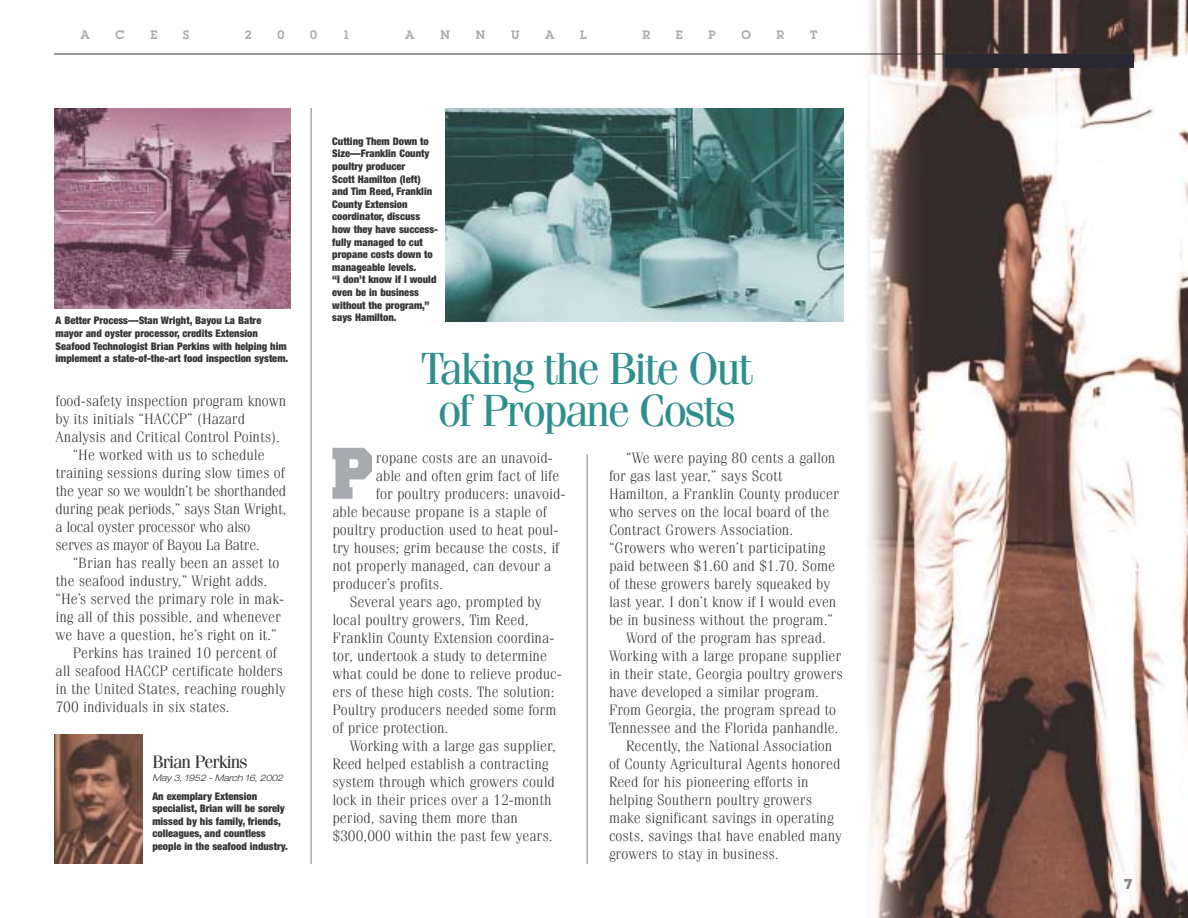
<style>
.page{position:relative;width:1188px;height:918px;background:#fff}
.page>*{position:absolute;margin:0;border:0;box-sizing:border-box;transform-origin:0 0}
.t1{font:61.2px "Collegiate Black FLF";color:#a7aaaf}
.t2{font:45px/42px "Fenice";letter-spacing:-.055em;color:#2e8f8d;text-align:center}
.t3{font:18px "Fenice";letter-spacing:-.055em;color:#373435}
.t4{font:300 15px "Fenice";color:#373435}
.t5{font:300 15px "Fenice";letter-spacing:-.02em;color:#373435}
.t6{font:300 15px "Fenice";letter-spacing:-.025em;color:#373435}
.t7{font:600 12px "Lubalin Graph";color:#a7aaaf}
.t8{font:12px "Collegiate Black FLF";color:#86868a}
.t9{font:900 condensed 10.5px/12.6px "Helvetica Neue";color:#373435}
.t10{font:italic 300 expanded 9px "Helvetica Neue";letter-spacing:-.02em;color:#373435}
</style>
<div class="page">
<img style="left:844px;top:0;width:344px;height:918px">
<hr style="left:54px;top:54px;width:1080px;height:1px;background:#373435">
<div style="left:945px;top:54px;width:189px;height:14px;background:#292731"></div>
<hr style="left:310px;top:108px;width:2px;height:756px;background:#a7aaaf">
<hr style="left:586px;top:454px;width:2px;height:410px;background:#a7aaaf">
<img style="left:54px;top:108px;width:236px;height:200px">
<img style="left:445px;top:108px;width:399px;height:213px">
<img style="left:54px;top:734px;width:89px;height:130px">
<p class="t7" style="left:80px;top:30px;width:11px">A</p>
<p class="t7" style="left:115px;top:30px;width:11px">C</p>
<p class="t7" style="left:150px;top:30px;width:8px">E</p>
<p class="t7" style="left:183px;top:30px;width:8px">S</p>
<p class="t7" style="left:245px;top:30px;width:8px">2</p>
<p class="t7" style="left:277px;top:30px;width:8px">0</p>
<p class="t7" style="left:310px;top:30px;width:8px">0</p>
<p class="t7" style="left:343px;top:30px;width:8px">1</p>
<p class="t7" style="left:405px;top:30px;width:11px">A</p>
<p class="t7" style="left:440px;top:30px;width:11px">N</p>
<p class="t7" style="left:476px;top:30px;width:11px">N</p>
<p class="t7" style="left:511px;top:30px;width:10px">U</p>
<p class="t7" style="left:545px;top:30px;width:11px">A</p>
<p class="t7" style="left:580px;top:30px;width:8px">L</p>
<p class="t7" style="left:642px;top:30px;width:9px">R</p>
<p class="t7" style="left:676px;top:30px;width:8px">E</p>
<p class="t7" style="left:709px;top:30px;width:9px">P</p>
<p class="t7" style="left:741px;top:30px;width:11px">O</p>
<p class="t7" style="left:777px;top:30px;width:9px">R</p>
<p class="t7" style="left:810px;top:30px;width:9px">T</p>
<p class="t9" style="left:56px;top:315px;width:234px">A Better Process—Stan Wright, Bayou La Batre mayor and oyster processor, credits Extension Seafood Technologist Brian Perkins with helping him implement a state-of-the-art food inspection system.</p>
<p class="t4" style="left:56px;top:396px;width:232px">food-safety inspection program known</p>
<p class="t4" style="left:56px;top:414px;width:191px">by its initials “HACCP” (Hazard</p>
<p class="t4" style="left:56px;top:432px;width:226px">Analysis and Critical Control Points).</p>
<p class="t4" style="left:73px;top:450px;width:193px">“He worked with us to schedule</p>
<p class="t4" style="left:56px;top:468px;width:231px">training sessions during slow times of</p>
<p class="t5" style="left:56px;top:486px;width:232px">the year so we wouldn’t be shorthanded</p>
<p class="t4" style="left:56px;top:504px;width:232px">during peak periods,” says Stan Wright,</p>
<p class="t4" style="left:56px;top:522px;width:196px">a local oyster processor who also</p>
<p class="t6" style="left:56px;top:540px;width:206px">serves as mayor of Bayou La Batre.</p>
<p class="t4" style="left:73px;top:558px;width:208px">“Brian has really been an asset to</p>
<p class="t4" style="left:56px;top:576px;width:214px">the seafood industry,” Wright adds.</p>
<p class="t4" style="left:56px;top:594px;width:230px">“He’s served the primary role in mak-</p>
<p class="t4" style="left:56px;top:612px;width:227px">ing all of this possible, and whenever</p>
<p class="t4" style="left:56px;top:630px;width:223px">we have a question, he’s right on it.”</p>
<p class="t4" style="left:73px;top:648px;width:206px">Perkins has trained 10 percent of</p>
<p class="t4" style="left:56px;top:666px;width:229px">all seafood HACCP certificate holders</p>
<p class="t4" style="left:56px;top:684px;width:232px">in the United States, reaching roughly</p>
<p class="t4" style="left:56px;top:702px;width:176px">700 individuals in six states.</p>
<p class="t3" style="left:152px;top:755px;width:97px">Brian Perkins</p>
<p class="t10" style="left:152px;top:775px;width:132px">May 3, 1952 - March 16, 2002</p>
<p class="t9" style="left:152px;top:790px;width:137px">An exemplary Extension specialist, Brian will be sorely missed by his family, friends, colleagues, and countless people in the seafood industry.</p>
<p class="t9" style="left:332px;top:136px;width:107px">Cutting Them Down to<br>Size—Franklin County poultry producer<br>Scott Hamilton (left) and Tim Reed, Franklin<br>County Extension coordinator, discuss how they have success&shy;fully managed to cut propane costs down to manageable levels.<br>“I don’t know if I would even be in business without the program,” says Hamilton.</p>
<h2 class="t2" style="left:421px;top:351px;width:333px">Taking the Bite Out of Propane Costs</h2>
<h1 class="t1" style="left:332px;top:448px;width:45px">P</h1>
<p class="t4" style="left:376px;top:452px;width:178px">ropane costs are an unavoid-</p>
<p class="t4" style="left:376px;top:470px;width:185px">able and often grim fact of life</p>
<p class="t4" style="left:376px;top:488px;width:191px">for poultry producers: unavoid-</p>
<p class="t4" style="left:332px;top:506px;width:216px">able because propane is a staple of</p>
<p class="t4" style="left:332px;top:524px;width:228px">poultry production used to heat poul-</p>
<p class="t4" style="left:332px;top:542px;width:228px">try houses; grim because the costs, if</p>
<p class="t4" style="left:332px;top:560px;width:221px">not properly managed, can devour a</p>
<p class="t4" style="left:332px;top:578px;width:112px">producer’s profits.</p>
<p class="t4" style="left:350px;top:596px;width:193px">Several years ago, prompted by</p>
<p class="t4" style="left:332px;top:614px;width:198px">local poultry growers, Tim Reed,</p>
<p class="t4" style="left:332px;top:632px;width:223px">Franklin County Extension coordina-</p>
<p class="t4" style="left:332px;top:650px;width:216px">tor, undertook a study to determine</p>
<p class="t4" style="left:332px;top:668px;width:231px">what could be done to relieve produc-</p>
<p class="t4" style="left:332px;top:686px;width:224px">ers of these high costs. The solution:</p>
<p class="t4" style="left:332px;top:704px;width:226px">Poultry producers needed some form</p>
<p class="t4" style="left:332px;top:722px;width:118px">of price protection.</p>
<p class="t4" style="left:350px;top:740px;width:208px">Working with a large gas supplier,</p>
<p class="t4" style="left:332px;top:758px;width:218px">Reed helped establish a contracting</p>
<p class="t4" style="left:332px;top:776px;width:224px">system through which growers could</p>
<p class="t4" style="left:332px;top:794px;width:221px">lock in their prices over a 12-month</p>
<p class="t4" style="left:332px;top:812px;width:187px">period, saving them more than</p>
<p class="t4" style="left:332px;top:830px;width:222px">$300,000 within the past few years.</p>
<p class="t4" style="left:626px;top:453px;width:211px">“We were paying 80 cents a gallon</p>
<p class="t4" style="left:609px;top:471px;width:175px">for gas last year,” says Scott</p>
<p class="t4" style="left:609px;top:489px;width:232px">Hamilton, a Franklin County producer</p>
<p class="t4" style="left:609px;top:507px;width:222px">who serves on the local board of the</p>
<p class="t4" style="left:609px;top:525px;width:186px">Contract Growers Association.</p>
<p class="t4" style="left:609px;top:543px;width:218px">“Growers who weren’t participating</p>
<p class="t4" style="left:609px;top:561px;width:228px">paid between $1.60 and $1.70. Some</p>
<p class="t4" style="left:609px;top:579px;width:223px">of these growers barely squeaked by</p>
<p class="t4" style="left:609px;top:597px;width:229px">last year. I don’t know if I would even</p>
<p class="t4" style="left:609px;top:615px;width:226px">be in business without the program.”</p>
<p class="t4" style="left:626px;top:633px;width:201px">Word of the program has spread.</p>
<p class="t4" style="left:609px;top:651px;width:234px">Working with a large propane supplier</p>
<p class="t4" style="left:609px;top:669px;width:235px">in their state, Georgia poultry growers</p>
<p class="t4" style="left:609px;top:687px;width:212px">have developed a similar program.</p>
<p class="t4" style="left:609px;top:705px;width:229px">From Georgia, the program spread to</p>
<p class="t4" style="left:609px;top:723px;width:231px">Tennessee and the Florida panhandle.</p>
<p class="t4" style="left:626px;top:741px;width:208px">Recently, the National Association</p>
<p class="t4" style="left:609px;top:759px;width:233px">of County Agricultural Agents honored</p>
<p class="t4" style="left:609px;top:777px;width:201px">Reed for his pioneering efforts in</p>
<p class="t4" style="left:609px;top:795px;width:205px">helping Southern poultry growers</p>
<p class="t4" style="left:609px;top:813px;width:226px">make significant savings in operating</p>
<p class="t4" style="left:609px;top:831px;width:234px">costs, savings that have enabled many</p>
<p class="t4" style="left:609px;top:849px;width:171px">growers to stay in business.</p>
<p class="t8" style="left:1125px;top:879px;width:9px">7</p>
</div>
